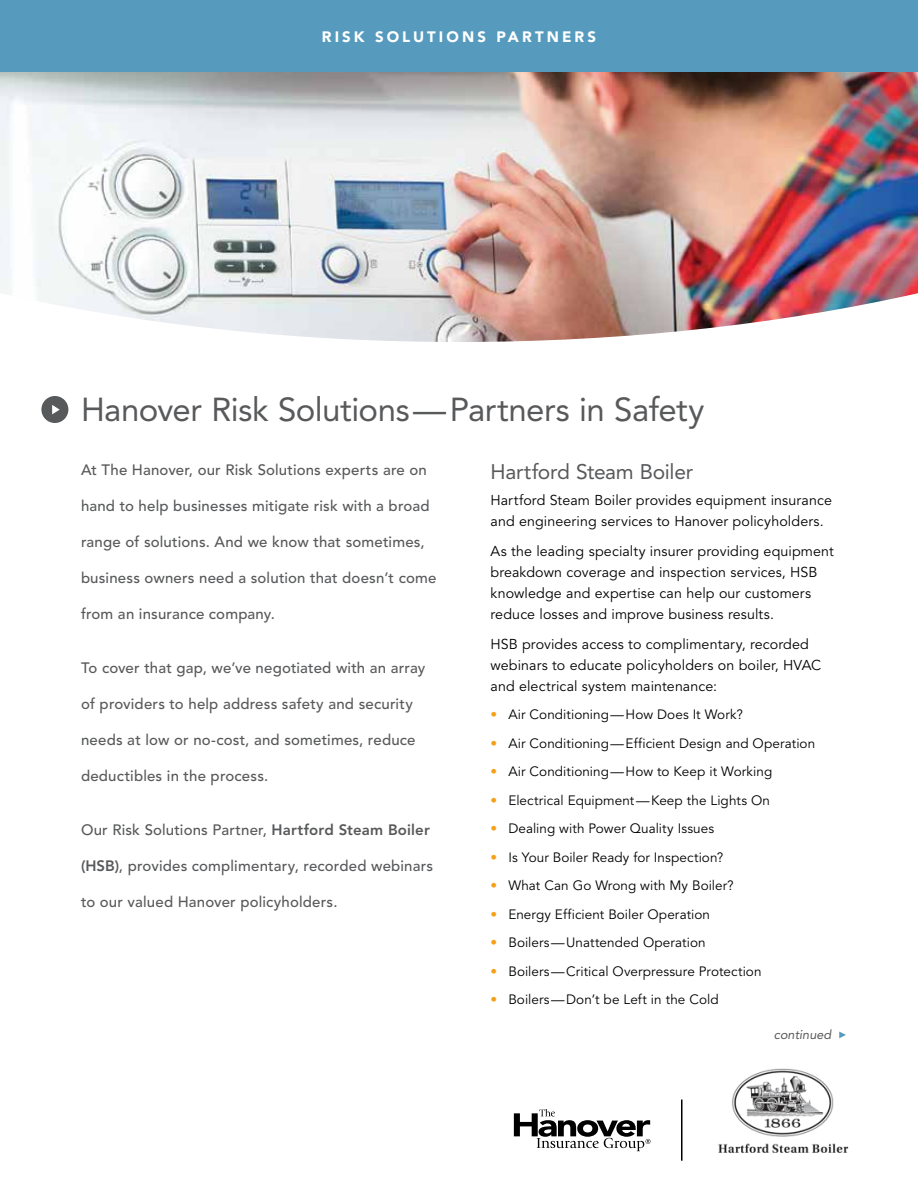
<style>
.page{position:relative;width:918px;height:1188px;background:#fff}
.page>*{position:absolute;margin:0;border:0;box-sizing:border-box;transform-origin:0 0}
.t1{font:33px "Avenir";letter-spacing:-.015em;color:#58595b}
.t2{font:21px "Avenir";letter-spacing:-.015em;color:#58595b}
.t3{font:500 15px "Avenir";letter-spacing:.01em;color:#58595b}
.t4{font:900 15px "Avenir";letter-spacing:.205em;color:#fff}
.t5{font:14.25px/21px "Avenir";letter-spacing:.01em;color:#000}
.t6{font:13.5px "Avenir";letter-spacing:.005em;color:#000}
.t7{font:italic 12.75px "Avenir";color:#58595b}
.s1{font-weight:800}
.s2{color:#f6a01a}
</style>
<div class="page">
<div style="left:41px;top:396px;width:27px;height:27px;background:#58595b;border-radius:50%"></div>
<svg style="left:52px;top:405px;width:8px;height:9px"></svg>
<svg style="left:514px;top:1109px;width:136px;height:42px"></svg>
<hr style="left:681px;top:1100px;width:1px;height:61px;background:#000">
<svg style="left:839px;top:1032px;width:7px;height:6px"></svg>
<img style="left:0;top:72px;width:918px;height:270px">
<div style="left:0;top:0;width:918px;height:72px;background:#569bbe"></div>
<img style="left:718px;top:1068px;width:131px;height:85px">
<p class="t4" style="left:322px;top:27px;width:276px">RISK SOLUTIONS PARTNERS</p>
<h1 class="t1" style="left:81px;top:390px;width:625px">Hanover Risk Solutions—Partners in Safety</h1>
<p class="t3" style="left:81px;top:461px;width:347px">At The Hanover, our Risk Solutions experts are on</p>
<p class="t3" style="left:81px;top:497px;width:350px">hand to help businesses mitigate risk with a broad</p>
<p class="t3" style="left:81px;top:533px;width:345px">range of solutions. And we know that sometimes,</p>
<p class="t3" style="left:81px;top:569px;width:357px">business owners need a solution that doesn’t come</p>
<p class="t3" style="left:81px;top:605px;width:195px">from an insurance company.</p>
<p class="t3" style="left:81px;top:659px;width:346px">To cover that gap, we’ve negotiated with an array</p>
<p class="t3" style="left:81px;top:695px;width:333px">of providers to help address safety and security</p>
<p class="t3" style="left:81px;top:731px;width:336px">needs at low or no-cost, and sometimes, reduce</p>
<p class="t3" style="left:81px;top:767px;width:189px">deductibles in the process.</p>
<p class="t3" style="left:81px;top:821px;width:350px">Our Risk Solutions Partner, <span class="s1">Hartford Steam Boiler</span></p>
<p class="t3" style="left:81px;top:857px;width:354px"><span class="s1">(HSB)</span>, provides complimentary, recorded webinars</p>
<p class="t3" style="left:81px;top:893px;width:258px">to our valued Hanover policyholders.</p>
<h2 class="t2" style="left:490px;top:460px;width:204px">Hartford Steam Boiler</h2>
<p class="t5" style="left:490px;top:490px;width:343px">Hartford Steam Boiler provides equipment insurance and engineering services to Hanover policyholders.</p>
<p class="t5" style="left:490px;top:541px;width:345px">As the leading specialty insurer providing equipment breakdown coverage and inspection services, HSB knowledge and expertise can help our customers reduce losses and improve business results.</p>
<p class="t5" style="left:490px;top:634px;width:332px">HSB provides access to complimentary, recorded webinars to educate policyholders on boiler, HVAC and electrical system maintenance:</p>
<p class="t6" style="left:490px;top:707px;width:254px"><span class="s2">•</span> Air Conditioning—How Does It Work?</p>
<p class="t6" style="left:490px;top:736px;width:326px"><span class="s2">•</span> Air Conditioning—Efficient Design and Operation</p>
<p class="t6" style="left:490px;top:764px;width:283px"><span class="s2">•</span> Air Conditioning—How to Keep it Working</p>
<p class="t6" style="left:490px;top:793px;width:281px"><span class="s2">•</span> Electrical Equipment—Keep the Lights On</p>
<p class="t6" style="left:490px;top:821px;width:225px"><span class="s2">•</span> Dealing with Power Quality Issues</p>
<p class="t6" style="left:490px;top:850px;width:234px"><span class="s2">•</span> Is Your Boiler Ready for Inspection?</p>
<p class="t6" style="left:490px;top:878px;width:245px"><span class="s2">•</span> What Can Go Wrong with My Boiler?</p>
<p class="t6" style="left:490px;top:907px;width:221px"><span class="s2">•</span> Energy Efficient Boiler Operation</p>
<p class="t6" style="left:490px;top:935px;width:217px"><span class="s2">•</span> Boilers—Unattended Operation</p>
<p class="t6" style="left:490px;top:964px;width:273px"><span class="s2">•</span> Boilers—Critical Overpressure Protection</p>
<p class="t6" style="left:490px;top:992px;width:230px"><span class="s2">•</span> Boilers—Don’t be Left in the Cold</p>
<p class="t7" style="left:774px;top:1027px;width:59px">continued</p>
</div>
